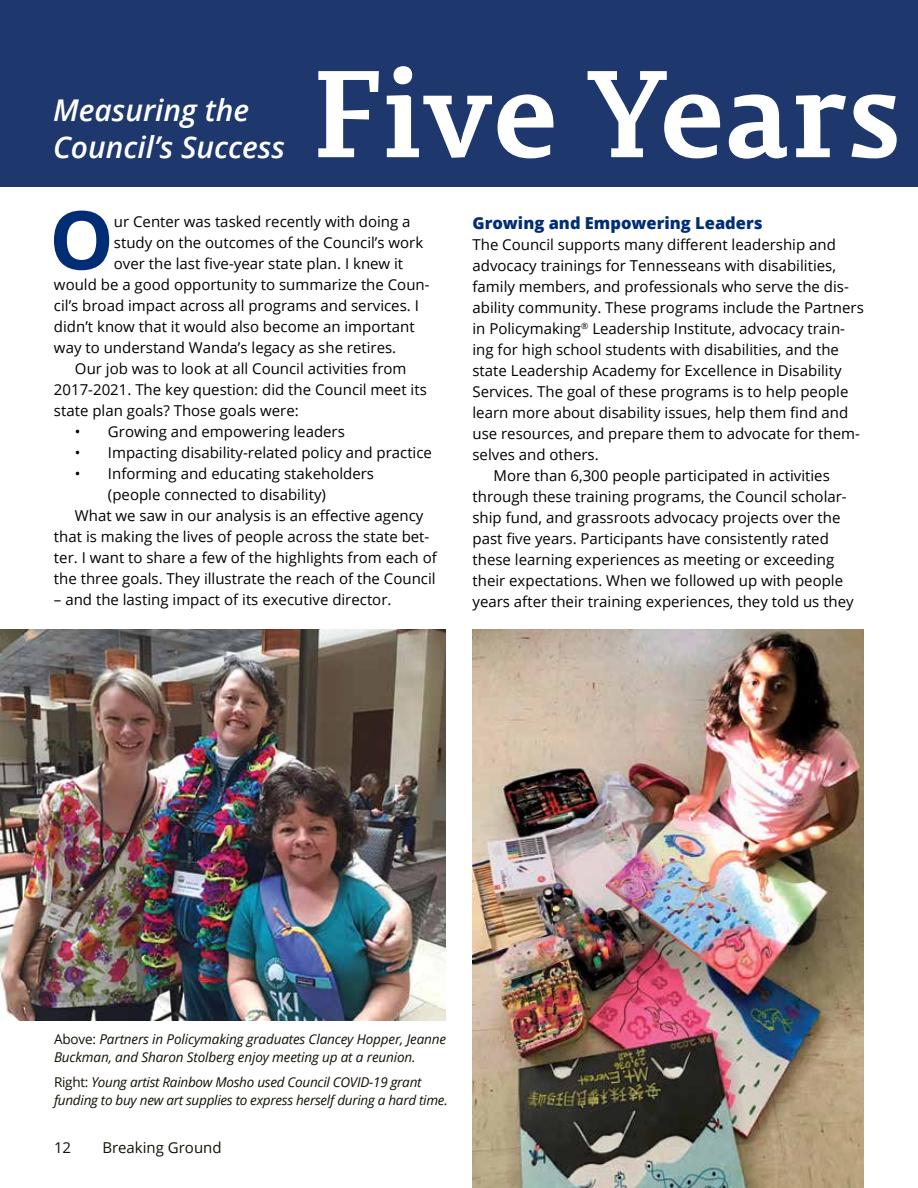
<style>
.page{position:relative;width:918px;height:1188px;background:#fff}
.page>*{position:absolute;margin:0;border:0;box-sizing:border-box;transform-origin:0 0}
.t1{font:700 123px "Permian Slab Serif Typeface";letter-spacing:-.005em;color:#fff}
.t2{font:700 81.15px "Open Sans";color:#002d74}
.t3{font:italic 600 30px/37.5px "Open Sans";color:#fff}
.t4{font:800 16.5px "Open Sans";color:#002d74}
.t5{font:15px "Open Sans";color:#000}
.t6{font:15px "Open Sans";color:#141006}
.t7{font:italic 13.5px/18px "Open Sans";letter-spacing:-.015em;color:#141006}
.s1{font-style:normal}
</style>
<div class="page">
<div style="left:0;top:0;width:918px;height:186px;background:#1e376c"></div>
<img style="left:472px;top:629px;width:392px;height:559px">
<img style="left:0;top:629px;width:446px;height:391px">
<h3 class="t3" style="left:53px;top:91px;width:233px">Measuring the<br>Council’s Success</h3>
<h1 class="t1" style="left:311px;top:11px;width:593px">Five Years</h1>
<h2 class="t2" style="left:49px;top:183px;width:66px">O</h2>
<p class="t5" style="left:114px;top:212px;width:298px">ur Center was tasked recently with doing a</p>
<p class="t5" style="left:114px;top:233px;width:311px">study on the outcomes of the Council’s work</p>
<p class="t5" style="left:114px;top:254px;width:291px">over the last five-year state plan. I knew it</p>
<p class="t5" style="left:54px;top:275px;width:377px">would be a good opportunity to summarize the Coun-</p>
<p class="t5" style="left:54px;top:296px;width:366px">cil’s broad impact across all programs and services. I</p>
<p class="t5" style="left:54px;top:317px;width:362px">didn’t know that it would also become an important</p>
<p class="t5" style="left:54px;top:338px;width:344px">way to understand Wanda’s legacy as she retires.</p>
<p class="t5" style="left:75px;top:359px;width:333px">Our job was to look at all Council activities from</p>
<p class="t5" style="left:54px;top:380px;width:374px">2017-2021. The key question: did the Council meet its</p>
<p class="t5" style="left:54px;top:401px;width:246px">state plan goals? Those goals were:</p>
<p class="t5" style="left:75px;top:422px;width:271px">• Growing and empowering leaders</p>
<p class="t5" style="left:75px;top:443px;width:358px">• Impacting disability-related policy and practice</p>
<p class="t5" style="left:75px;top:464px;width:301px">• Informing and educating stakeholders</p>
<p class="t5" style="left:108px;top:485px;width:220px">(people connected to disability)</p>
<p class="t5" style="left:75px;top:506px;width:350px">What we saw in our analysis is an effective agency</p>
<p class="t5" style="left:54px;top:527px;width:377px">that is making the lives of people across the state bet-</p>
<p class="t5" style="left:54px;top:548px;width:384px">ter. I want to share a few of the highlights from each of</p>
<p class="t5" style="left:54px;top:569px;width:383px">the three goals. They illustrate the reach of the Council</p>
<p class="t5" style="left:54px;top:590px;width:339px">– and the lasting impact of its executive director.</p>
<p class="t4" style="left:472px;top:210px;width:292px">Growing and Empowering Leaders</p>
<p class="t5" style="left:472px;top:234px;width:365px">The Council supports many different leadership and</p>
<p class="t5" style="left:472px;top:255px;width:365px">advocacy trainings for Tennesseans with disabilities,</p>
<p class="t5" style="left:472px;top:276px;width:378px">family members, and professionals who serve the dis-</p>
<p class="t5" style="left:472px;top:297px;width:393px">ability community. These programs include the Partners</p>
<p class="t5" style="left:472px;top:318px;width:374px">in Policymaking<sup>®</sup> Leadership Institute, advocacy train-</p>
<p class="t5" style="left:473px;top:339px;width:368px">ing for high school students with disabilities, and the</p>
<p class="t5" style="left:473px;top:360px;width:371px">state Leadership Academy for Excellence in Disability</p>
<p class="t5" style="left:473px;top:381px;width:378px">Services. The goal of these programs is to help people</p>
<p class="t5" style="left:473px;top:402px;width:377px">learn more about disability issues, help them find and</p>
<p class="t5" style="left:473px;top:423px;width:389px">use resources, and prepare them to advocate for them-</p>
<p class="t5" style="left:473px;top:444px;width:128px">selves and others.</p>
<p class="t5" style="left:494px;top:465px;width:338px">More than 6,300 people participated in activities</p>
<p class="t5" style="left:473px;top:486px;width:376px">through these training programs, the Council scholar-</p>
<p class="t5" style="left:473px;top:507px;width:369px">ship fund, and grassroots advocacy projects over the</p>
<p class="t5" style="left:473px;top:528px;width:358px">past five years. Participants have consistently rated</p>
<p class="t5" style="left:473px;top:549px;width:363px">these learning experiences as meeting or exceeding</p>
<p class="t5" style="left:473px;top:570px;width:372px">their expectations. When we followed up with people</p>
<p class="t5" style="left:473px;top:591px;width:383px">years after their training experiences, they told us they</p>
<p class="t7" style="left:54px;top:1030px;width:394px"><span class="s1">Above:</span> Partners in Policymaking graduates Clancey Hopper, Jeanne<br>Buckman, and Sharon Stolberg enjoy meeting up at a reunion.</p>
<p class="t7" style="left:54px;top:1073px;width:395px"><span class="s1">Right:</span> Young artist Rainbow Mosho used Council COVID-19 grant funding to buy new art supplies to express herself during a hard time.</p>
<p class="t6" style="left:54px;top:1137px;width:19px">12</p>
<p class="t6" style="left:102px;top:1137px;width:121px">Breaking Ground</p>
</div>
